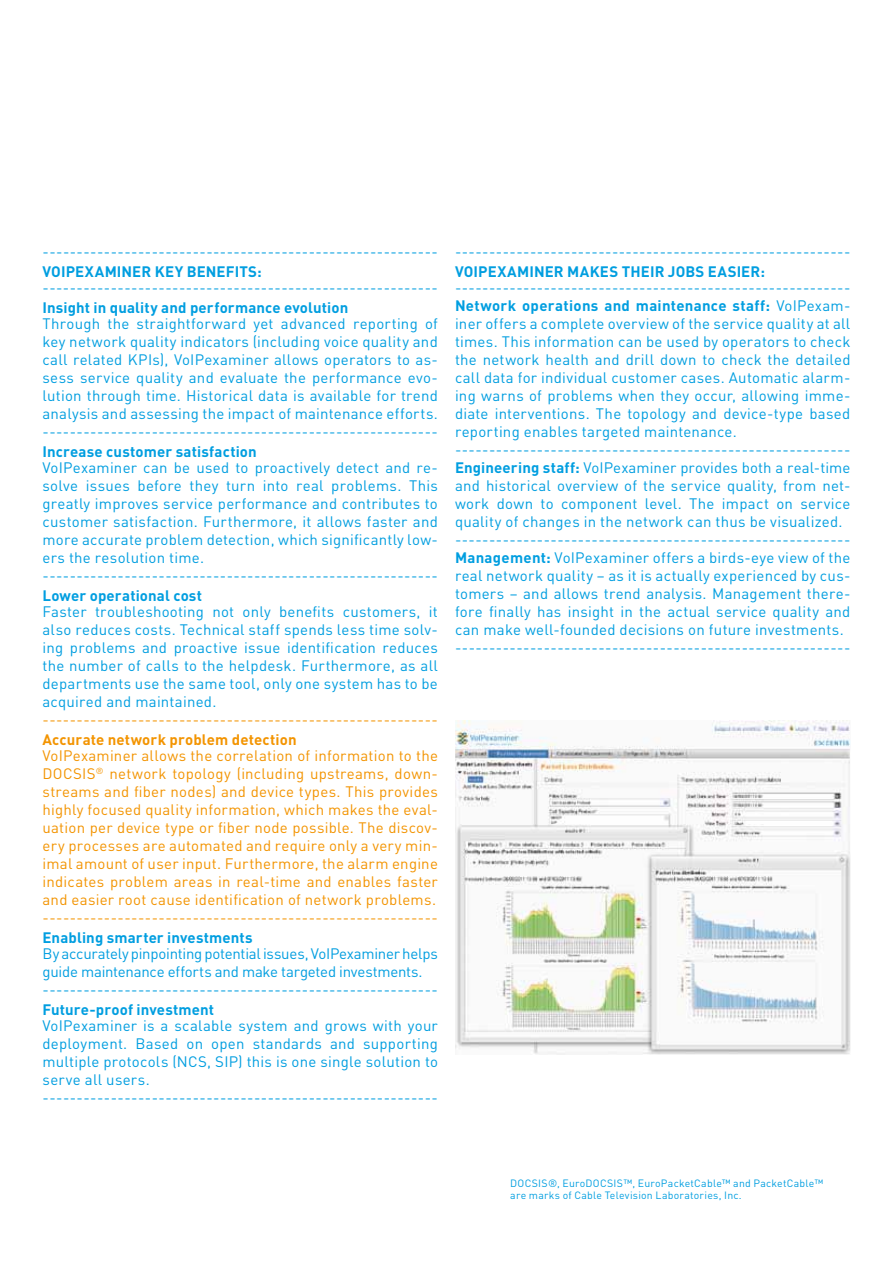
<style>
.page{position:relative;width:893px;height:1263px;background:#fff}
.page>*{position:absolute;margin:0;border:0;box-sizing:border-box;transform-origin:0 0}
.t1{font:15px/18px "DIN";letter-spacing:.015em;color:#009ee0}
.t2{font:15px/18px "DIN";letter-spacing:.02em;color:#f39400}
.t3{font:700 15px "DIN";letter-spacing:.01em;color:#009ee0}
.t4{font:15px/18px "DIN";letter-spacing:-.015em;color:#009ee0}
.t5{font:700 15px "DIN";letter-spacing:.01em;color:#f39400}
.t6{font:10.5px/12.6px "DIN";letter-spacing:.025em;color:#009ee0}
.s1{font-weight:700}
</style>
<div class="page">
<img style="left:455px;top:721px;width:395px;height:333px">
<p class="t1" style="left:43px;top:243px;width:397px">----------------------------------------------------------</p>
<p class="t3" style="left:43px;top:262px;width:221px">VoIPexaminer key benefits:</p>
<p class="t1" style="left:43px;top:279px;width:397px">----------------------------------------------------------</p>
<p class="t3" style="left:43px;top:298px;width:307px">Insight in quality and performance evolution</p>
<p class="t1" style="left:43px;top:315px;width:397px;text-align:justify">Through the straightforward yet advanced reporting of key network quality indicators (including voice quality and call related KPIs), VoIPexaminer allows operators to as&shy;sess service quality and evaluate the performance evo&shy;lution through time. Historical data is available for trend analysis and assessing the impact of maintenance efforts. ----------------------------------------------------------</p>
<p class="t3" style="left:43px;top:442px;width:216px">Increase customer satisfaction</p>
<p class="t1" style="left:43px;top:459px;width:397px">VoIPexaminer can be used to proactively detect and re&shy;solve issues before they turn into real problems. This greatly improves service performance and contributes to customer satisfaction. Furthermore, it allows faster and more accurate problem detection, which significantly low&shy;ers the resolution time. ----------------------------------------------------------</p>
<p class="t3" style="left:43px;top:586px;width:161px">Lower operational cost</p>
<p class="t1" style="left:43px;top:603px;width:397px;text-align:justify">Faster troubleshooting not only benefits customers, it also reduces costs. Technical staff spends less time solv&shy;ing problems and proactive issue identification reduces the number of calls to the helpdesk. Furthermore, as all departments use the same tool, only one system has to be acquired and maintained.</p>
<p class="t2" style="left:43px;top:711px;width:397px">----------------------------------------------------------</p>
<p class="t5" style="left:43px;top:730px;width:256px">Accurate network problem detection</p>
<p class="t2" style="left:43px;top:747px;width:397px">VoIPexaminer allows the correlation of information to the DOCSIS<sup>®</sup> network topology (including upstreams, down&shy;streams and fiber nodes) and device types. This provides highly focused quality information, which makes the eval&shy;uation per device type or fiber node possible. The discov&shy;ery processes are automated and require only a very min&shy;imal amount of user input. Furthermore, the alarm engine indicates problem areas in real-time and enables faster and easier root cause identification of network problems. ----------------------------------------------------------</p>
<p class="t3" style="left:43px;top:928px;width:212px">Enabling smarter investments</p>
<p class="t4" style="left:43px;top:945px;width:397px">By accurately pinpointing potential issues, VoIPexaminer helps guide maintenance efforts and make targeted investments. ----------------------------------------------------------</p>
<p class="t3" style="left:43px;top:1000px;width:173px">Future-proof investment</p>
<p class="t1" style="left:43px;top:1017px;width:397px">VoIPexaminer is a scalable system and grows with your deployment. Based on open standards and supporting multiple protocols (NCS, SIP) this is one single solution to serve all users. ----------------------------------------------------------</p>
<p class="t1" style="left:455px;top:243px;width:397px">----------------------------------------------------------</p>
<p class="t3" style="left:455px;top:262px;width:311px">VoIPexami ner makes thei r jobs easi er:</p>
<p class="t1" style="left:455px;top:279px;width:397px">---------------------------------------------------------- <span class="s1">Network operations and maintenance staff:</span> VoIPexam&shy;iner offers a complete overview of the service quality at all times. This information can be used by operators to check the network health and drill down to check the detailed call data for individual customer cases. Automatic alarm&shy;ing warns of problems when they occur, allowing imme&shy;diate interventions. The topology and device-type based reporting enables targeted maintenance. ---------------------------------------------------------- <span class="s1">Engineering staff:</span> VoIPexaminer provides both a real-time and historical overview of the service quality, from net&shy;work down to component level. The impact on service quality of changes in the network can thus be visualized. ---------------------------------------------------------- <span class="s1">Management:</span> VoIPexaminer offers a birds-eye view of the real network quality – as it is actually experienced by cus&shy;tomers – and allows trend analysis. Management there&shy;fore finally has insight in the actual service quality and can make well-founded decisions on future investments. ----------------------------------------------------------</p>
<p class="t6" style="left:510px;top:1176px;width:314px">DOCSIS®, EuroDOCSIS™, EuroPacketCable™ and PacketCable™ are marks of Cable Television Laboratories, Inc.</p>
</div>
